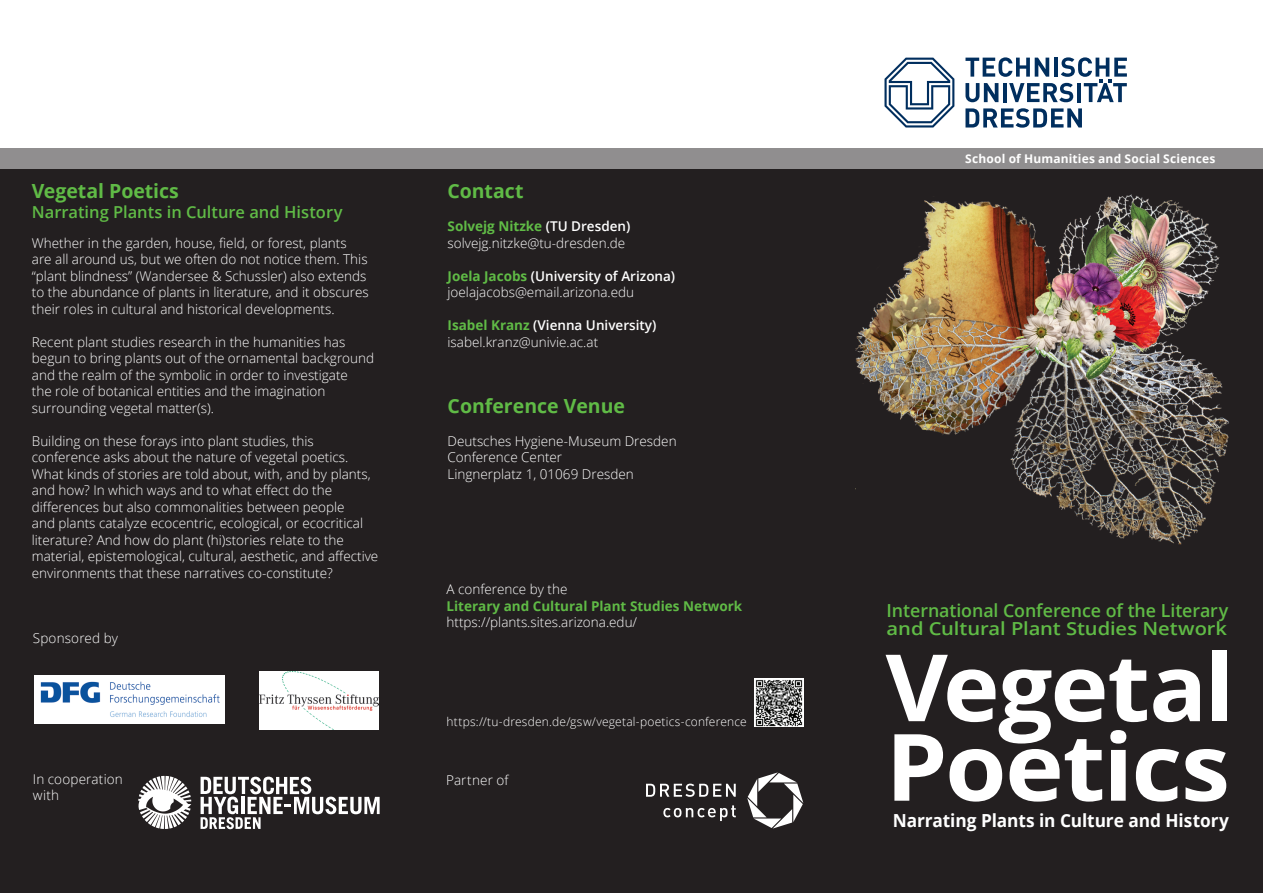
<style>
.page{position:relative;width:1263px;height:893px;background:#fff}
.page>*{position:absolute;margin:0;border:0;box-sizing:border-box;transform-origin:0 0}
.t1{font:700 93px/79.5px "Open Sans";letter-spacing:-.02em;color:#fff}
.t2{font:700 19.5px "Open Sans";color:#60bb46}
.t3{font:600 18px/18px "Open Sans";letter-spacing:-.005em;color:#60bb46}
.t4{font:700 18px "Open Sans";letter-spacing:-.005em;color:#fff;scale:.96 1}
.t5{font:600 16.5px "Open Sans";color:#60bb46}
.t6{font:300 13.5px/16.5px "Open Sans";color:#fff}
.t7{font:700 13.5px "Open Sans";color:#60bb46}
.t8{font:300 12px "Open Sans";letter-spacing:.015em;color:#fff}
.t9{font:700 12px "Open Sans";letter-spacing:.015em;color:#fff}
.s1{font-weight:700;color:#60bb46}
.s2{font-weight:600}
</style>
<div class="page">
<div style="left:0;top:149px;width:1263px;height:744px;background:#231f20"></div>
<img style="left:259px;top:672px;width:119px;height:58px">
<svg style="left:646px;top:784px;width:90px;height:13px"></svg>
<svg style="left:663px;top:805px;width:73px;height:16px"></svg>
<svg style="left:747px;top:772px;width:56px;height:57px"></svg>
<img style="left:855px;top:194px;width:374px;height:351px">
<img style="left:755px;top:678px;width:49px;height:48px">
<img style="left:34px;top:675px;width:191px;height:48px">
<svg style="left:965px;top:108px;width:117px;height:20px"></svg>
<svg style="left:965px;top:57px;width:162px;height:45px"></svg>
<svg style="left:884px;top:58px;width:70px;height:70px"></svg>
<div style="left:0;top:148px;width:1263px;height:21px;background:#908e8f"></div>
<svg style="left:201px;top:777px;width:179px;height:52px"></svg>
<svg style="left:138px;top:776px;width:53px;height:53px"></svg>
<h2 class="t2" style="left:32px;top:177px;width:149px">Vegetal Poetics</h2>
<p class="t5" style="left:32px;top:201px;width:312px">Narrating Plants in Culture and History</p>
<p class="t6" style="left:32px;top:234px;width:338px">Whether in the garden, house, field, or forest, plants are all around us, but we often do not notice them. This “plant blindness” (Wandersee &amp; Schussler) also extends to the abundance of plants in literature, and it obscures their roles in cultural and historical developments.</p>
<p class="t6" style="left:32px;top:333px;width:344px">Recent plant studies research in the humanities has begun to bring plants out of the ornamental background and the realm of the symbolic in order to investigate<br>the role of botanical entities and the imagination surrounding vegetal matter(s).</p>
<p class="t6" style="left:32px;top:432px;width:348px">Building on these forays into plant studies, this conference asks about the nature of vegetal poetics.<br>What kinds of stories are told about, with, and by plants, and how? In which ways and to what effect do the differences but also commonalities between people<br>and plants catalyze ecocentric, ecological, or ecocritical literature? And how do plant (hi)stories relate to the material, epistemological, cultural, aesthetic, and affective environments that these narratives co-constitute?</p>
<p class="t6" style="left:33px;top:629px;width:87px">Sponsored by</p>
<p class="t6" style="left:33px;top:770px;width:91px">In cooperation with</p>
<h2 class="t2" style="left:448px;top:177px;width:78px">Contact</h2>
<p class="t6" style="left:448px;top:218px;width:184px"><span class="s1">Solvejg Nitzke</span> <span class="s2">(TU Dresden) </span>solvejg.nitzke@tu-dresden.de</p>
<p class="t6" style="left:448px;top:267px;width:229px"><span class="s1">Joela Jacobs</span> <span class="s2">(University of Arizona) </span>joelajacobs@email.arizona.edu</p>
<p class="t6" style="left:448px;top:317px;width:210px"><span class="s1">Isabel Kranz</span> <span class="s2">(Vienna University) </span>isabel.kranz@univie.ac.at</p>
<h2 class="t2" style="left:448px;top:392px;width:179px">Conference Venue</h2>
<p class="t6" style="left:448px;top:432px;width:231px">Deutsches Hygiene-Museum Dresden<br>Conference Center<br>Lingnerplatz 1, 01069 Dresden</p>
<p class="t6" style="left:446px;top:581px;width:122px">A conference by the</p>
<p class="t7" style="left:446px;top:596px;width:297px">Literary and Cultural Plant Studies Network</p>
<p class="t6" style="left:446px;top:614px;width:192px">https://plants.sites.arizona.edu/</p>
<p class="t8" style="left:446px;top:714px;width:302px">https://tu-dresden.de/gsw/vegetal-poetics-conference</p>
<p class="t6" style="left:446px;top:771px;width:64px">Partner of</p>
<p class="t9" style="left:965px;top:150px;width:252px">School of Humanities and Social Sciences</p>
<h3 class="t3" style="left:887px;top:601px;width:343px">International Conference of the Literary and Cultural Plant Studies Network</h3>
<h1 class="t1" style="left:885px;top:645px;width:350px">Vegetal<br>Poetics</h1>
<h3 class="t4" style="left:893px;top:808px;width:352px">Narrating Plants in Culture and History</h3>
</div>
